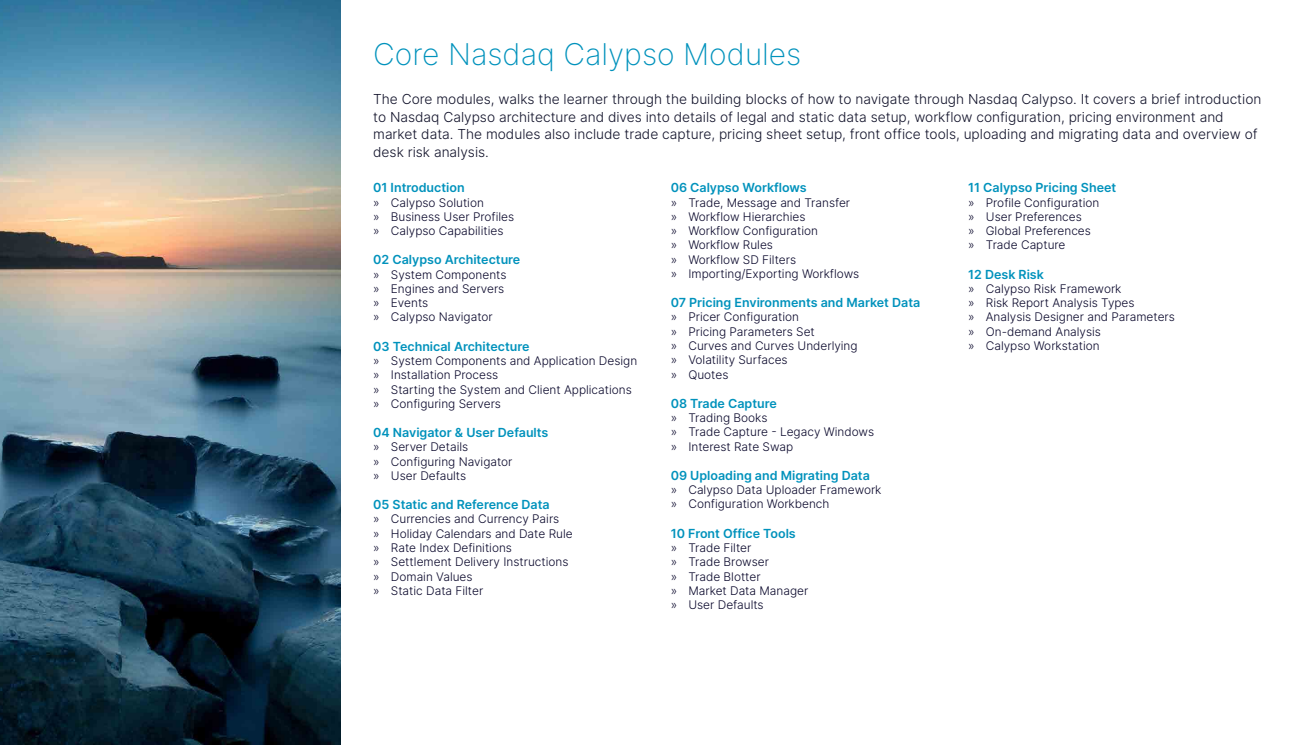
<style>
.page{position:relative;width:1301px;height:745px;background:#fff}
.page>*{position:absolute;margin:0;border:0;box-sizing:border-box;transform-origin:0 0}
.t1{font:200 30px "Inter";color:#0092bc}
.t2{font:300 13.75px/17.5px "Inter";color:#101129}
.t3{font:600 12.5px "Inter";color:#0092bc}
.t4{font:300 11.88px/14.2px "Inter";color:#08062a}
</style>
<div class="page">
<img style="left:0;top:0;width:340px;height:744px">
<h1 class="t1" style="left:373px;top:33px;width:429px">Core Nasdaq Calypso Modules</h1>
<p class="t2" style="left:373px;top:90px;width:889px">The Core modules, walks the learner through the building blocks of how to navigate through Nasdaq Calypso. It covers a brief introduction to Nasdaq Calypso architecture and dives into details of legal and static data setup, workflow configuration, pricing environment and market data. The modules also include trade capture, pricing sheet setup, front office tools, uploading and migrating data and overview of desk risk analysis.</p>
<p class="t3" style="left:373px;top:178px;width:93px">01 Introduction</p>
<p class="t4" style="left:373px;top:195px;width:142px">» Calypso Solution<br>» Business User Profiles » Calypso Capabilities</p>
<p class="t3" style="left:373px;top:250px;width:149px">02 Calypso Architecture</p>
<p class="t4" style="left:373px;top:267px;width:135px">» System Components » Engines and Servers » Events<br>» Calypso Navigator</p>
<p class="t3" style="left:373px;top:337px;width:158px">03 Technical Architecture</p>
<p class="t4" style="left:373px;top:353px;width:265px">» System Components and Application Design » Installation Process<br>» Starting the System and Client Applications » Configuring Servers</p>
<p class="t3" style="left:373px;top:423px;width:177px">04 Navigator &amp; User Defaults</p>
<p class="t4" style="left:373px;top:439px;width:141px">» Server Details<br>» Configuring Navigator » User Defaults</p>
<p class="t3" style="left:373px;top:495px;width:178px">05 Static and Reference Data</p>
<p class="t4" style="left:373px;top:511px;width:201px">» Currencies and Currency Pairs<br>» Holiday Calendars and Date Rule » Rate Index Definitions<br>» Settlement Delivery Instructions » Domain Values<br>» Static Data Filter</p>
<p class="t3" style="left:968px;top:178px;width:150px">11 Calypso Pricing Sheet</p>
<p class="t4" style="left:968px;top:195px;width:133px">» Profile Configuration » User Preferences<br>» Global Preferences » Trade Capture</p>
<p class="t3" style="left:968px;top:265px;width:77px">12 Desk Risk</p>
<p class="t4" style="left:968px;top:281px;width:208px">» Calypso Risk Framework<br>» Risk Report Analysis Types<br>» Analysis Designer and Parameters » On-demand Analysis<br>» Calypso Workstation</p>
<p class="t3" style="left:670px;top:178px;width:138px">06 Calypso Workflows</p>
<p class="t4" style="left:670px;top:195px;width:190px">» Trade, Message and Transfer » Workflow Hierarchies<br>» Workflow Configuration<br>» Workflow Rules<br>» Workflow SD Filters<br>» Importing/Exporting Workflows</p>
<p class="t3" style="left:670px;top:293px;width:251px">07 Pricing Environments and Market Data</p>
<p class="t4" style="left:670px;top:310px;width:188px">» Pricer Configuration<br>» Pricing Parameters Set<br>» Curves and Curves Underlying » Volatility Surfaces<br>» Quotes</p>
<p class="t3" style="left:670px;top:394px;width:108px">08 Trade Capture</p>
<p class="t4" style="left:670px;top:410px;width:205px">» Trading Books<br>» Trade Capture - Legacy Windows » Interest Rate Swap</p>
<p class="t3" style="left:670px;top:466px;width:201px">09 Uploading and Migrating Data</p>
<p class="t4" style="left:670px;top:482px;width:212px">» Calypso Data Uploader Framework » Configuration Workbench</p>
<p class="t3" style="left:670px;top:523px;width:127px">10 Front Office Tools</p>
<p class="t4" style="left:670px;top:540px;width:139px">» Trade Filter<br>» Trade Browser<br>» Trade Blotter<br>» Market Data Manager » User Defaults</p>
</div>
